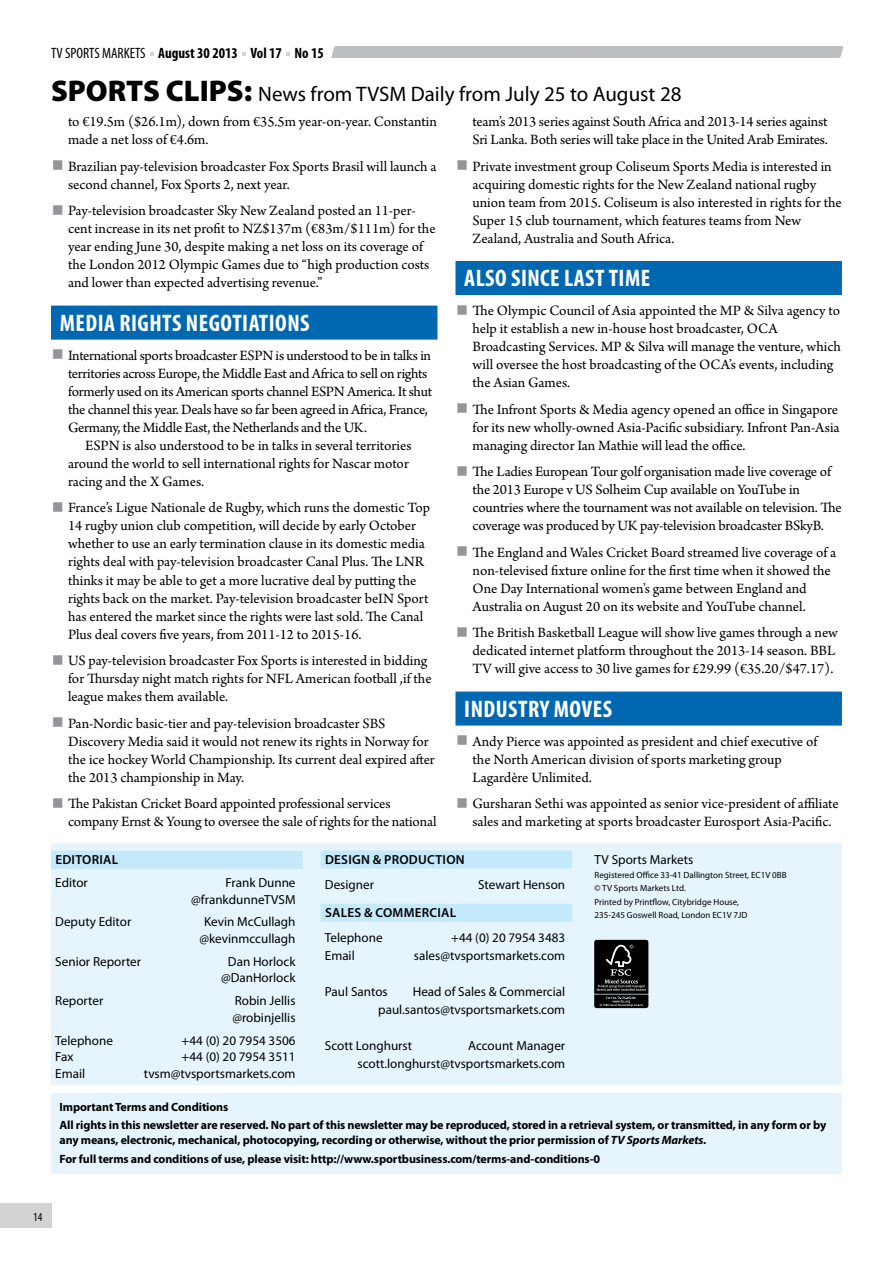
<style>
.page{position:relative;width:893px;height:1263px;background:#fff}
.page>*{position:absolute;margin:0;border:0;box-sizing:border-box;transform-origin:0 0}
.t1{font:700 condensed 24px "Myriad Pro";letter-spacing:.02em;color:#fff}
.t2{font:21px "Myriad Pro";color:#000}
.t3{font:15px/18px "Arno Pro";letter-spacing:-.005em;color:#000}
.t4{font:700 condensed 15px "Myriad Pro";color:#000}
.t5{font:13.2px/16.5px "Myriad Pro";color:#000;text-align:right}
.t6{font:600 13.2px "Myriad Pro";letter-spacing:.02em;color:#000}
.t7{font:700 12px/18.6px "Myriad Pro";letter-spacing:-.01em;color:#000}
.t8{font:condensed 12px "Myriad Pro";color:#000}
.t9{font:9px/13.5px "Myriad Pro";color:#000}
.s1{font-weight:400}
.s2{font-weight:900;font-size:30px}
.s3{font-weight:700;font-size:42px;color:#939598}
.s4{font-style:italic}
</style>
<div class="page">
<div style="left:0;top:1204px;width:51px;height:24px;background:#d1d3d4"></div>
<div style="left:331px;top:46px;width:512px;height:12px;background:#bcbec0"></div>
<div style="left:51px;top:1093px;width:791px;height:81px;background:#e6f5fd"></div>
<div style="left:51px;top:844px;width:791px;height:241px;background:#e6f5fd"></div>
<div style="left:51px;top:851px;width:252px;height:18px;background:#c4e9fb"></div>
<div style="left:321px;top:850px;width:251px;height:18px;background:#c4e9fb"></div>
<div style="left:321px;top:904px;width:251px;height:18px;background:#c4e9fb"></div>
<svg style="left:594px;top:940px;width:54px;height:68px;background:#1e1e1e"></svg>
<div style="left:51px;top:306px;width:386px;height:34px;background:#0068b0"></div>
<div style="left:455px;top:261px;width:387px;height:34px;background:#0068b0"></div>
<div style="left:455px;top:691px;width:387px;height:34px;background:#0068b0"></div>
<p class="t4" style="left:51px;top:44px;width:274px"><span class="s1">TV SPORTS MARKETS</span> AUGUST 30 2013 VOL 17 NO 15</p>
<h2 class="t2" style="left:51px;top:81px;width:632px"><span class="s2">SPORTS CLIPS:</span> News from TVSM Daily from July 25 to August 28</h2>
<p class="t3" style="left:68px;top:114px;width:370px">to €19.5m ($26.1m), down from €35.5m year-on-year. Constantin made a net loss of €4.6m.</p>
<p class="t3" style="left:68px;top:158px;width:370px;text-indent:-17px"><span class="s3">■</span> Brazilian pay-television broadcaster Fox Sports Brasil will launch a second channel, Fox Sports 2, next year.</p>
<p class="t3" style="left:68px;top:203px;width:369px;text-indent:-17px"><span class="s3">■</span> Pay-television broadcaster Sky New Zealand posted an 11-per&shy;cent increase in its net profit to NZ$137m (€83m/$111m) for the year ending June 30, despite making a net loss on its coverage of the London 2012 Olympic Games due to “high production costs and lower than expected advertising revenue.”</p>
<h1 class="t1" style="left:60px;top:308px;width:182px">MEDIA RIGHTS NEGOTIATI</h1>
<h1 class="t1" style="left:275px;top:308px;width:24px">ONS</h1>
<p class="t3" style="left:68px;top:347px;width:366px;text-indent:-17px"><span class="s3">■</span> International sports broadcaster ESPN is understood to be in talks in territories across Europe, the Middle East and Africa to sell on rights formerly used on its American sports channel ESPN America. It shut the channel this year. Deals have so far been agreed in Africa, France, Germany, the Middle East, the Netherlands and the UK.</p>
<p class="t3" style="left:68px;top:437px;width:345px;text-indent:17px">ESPN is also understood to be in talks in several territories around the world to sell international rights for Nascar motor racing and the X Games.</p>
<p class="t3" style="left:68px;top:500px;width:364px;text-indent:-17px"><span class="s3">■</span> France’s Ligue Nationale de Rugby, which runs the domestic Top 14 rugby union club competition, will decide by early October whether to use an early termination clause in its domestic media rights deal with pay-television broadcaster Canal Plus. The LNR thinks it may be able to get a more lucrative deal by putting the rights back on the market. Pay-television broadcaster beIN Sport has entered the market since the rights were last sold. The Canal Plus deal covers five years, from 2011-12 to 2015-16.</p>
<p class="t3" style="left:68px;top:652px;width:365px;text-indent:-17px"><span class="s3">■</span> US pay-television broadcaster Fox Sports is interested in bidding for Thursday night match rights for NFL American football ,if the league makes them available.</p>
<p class="t3" style="left:68px;top:715px;width:368px;text-indent:-17px"><span class="s3">■</span> Pan-Nordic basic-tier and pay-television broadcaster SBS Discovery Media said it would not renew its rights in Norway for the ice hockey World Championship. Its current deal expired after the 2013 championship in May.</p>
<p class="t3" style="left:68px;top:795px;width:370px;text-indent:-17px"><span class="s3">■</span> The Pakistan Cricket Board appointed professional services company Ernst &amp; Young to oversee the sale of rights for the national</p>
<p class="t3" style="left:472px;top:114px;width:357px">team’s 2013 series against South Africa and 2013-14 series against<br>Sri Lanka. Both series will take place in the United Arab Emirates.</p>
<p class="t3" style="left:472px;top:158px;width:371px;text-indent:-17px"><span class="s3">■</span> Private investment group Coliseum Sports Media is interested in acquiring domestic rights for the New Zealand national rugby union team from 2015. Coliseum is also interested in rights for the Super 15 club tournament, which features teams from New Zealand, Australia and South Africa.</p>
<h1 class="t1" style="left:464px;top:263px;width:58px">ALSO SINCE</h1>
<h1 class="t1" style="left:564px;top:263px;width:11px">LAST</h1>
<h1 class="t1" style="left:609px;top:263px;width:12px">TIME</h1>
<p class="t3" style="left:472px;top:302px;width:370px;text-indent:-17px"><span class="s3">■</span> The Olympic Council of Asia appointed the MP &amp; Silva agency to help it establish a new in-house host broadcaster, OCA Broadcasting Services. MP &amp; Silva will manage the venture, which will oversee the host broadcasting of the OCA’s events, including the Asian Games.</p>
<p class="t3" style="left:472px;top:401px;width:369px;text-align:justify;text-indent:-17px"><span class="s3">■</span> The Infront Sports &amp; Media agency opened an office in Singapore for its new wholly-owned Asia-Pacific subsidiary. Infront Pan-Asia managing director Ian Mathie will lead the office.</p>
<p class="t3" style="left:472px;top:463px;width:371px;text-indent:-17px"><span class="s3">■</span> The Ladies European Tour golf organisation made live coverage of the 2013 Europe v US Solheim Cup available on YouTube in countries where the tournament was not available on television. The coverage was produced by UK pay-television broadcaster BSkyB.</p>
<p class="t3" style="left:472px;top:544px;width:365px;text-indent:-17px"><span class="s3">■</span> The England and Wales Cricket Board streamed live coverage of a non-televised fixture online for the first time when it showed the One Day International women’s game between England and Australia on August 20 on its website and YouTube channel.</p>
<p class="t3" style="left:472px;top:625px;width:367px;text-indent:-17px"><span class="s3">■</span> The British Basketball League will show live games through a new dedicated internet platform throughout the 2013-14 season. BBL<br>TV will give access to 30 live games for £29.99 (€35.20/$47.17).</p>
<h1 class="t1" style="left:464px;top:694px;width:129px">IN DUSTRY MOVES</h1>
<p class="t3" style="left:472px;top:733px;width:346px;text-indent:-17px"><span class="s3">■</span> Andy Pierce was appointed as president and chief executive of the North American division of sports marketing group<br>Lagardère Unlimited.</p>
<p class="t3" style="left:472px;top:795px;width:368px;text-indent:-17px"><span class="s3">■</span> Gursharan Sethi was appointed as senior vice-president of affiliate sales and marketing at sports broadcaster Eurosport Asia-Pacific.</p>
<p class="t6" style="left:55px;top:851px;width:8px">EDITORIAL</p>
<p class="t5" style="left:55px;top:874px;width:34px">Editor</p>
<p class="t5" style="left:191px;top:874px;width:106px">Frank Dunne @frankdunneTVSM</p>
<p class="t5" style="left:55px;top:913px;width:78px">Deputy Editor</p>
<p class="t5" style="left:199px;top:913px;width:98px;text-align:center">Kevin McCullagh @kevinmccullagh</p>
<p class="t5" style="left:55px;top:953px;width:87px">Senior Reporter</p>
<p class="t5" style="left:221px;top:953px;width:76px;text-align:center">Dan Horlock @DanHorlock</p>
<p class="t5" style="left:55px;top:992px;width:50px">Reporter</p>
<p class="t5" style="left:232px;top:992px;width:65px;text-align:left">Robin Jellis @robinjellis</p>
<p class="t5" style="left:55px;top:1032px;width:59px">Telephone</p>
<p class="t5" style="left:182px;top:1032px;width:115px">+44 (0) 20 7954 3506</p>
<p class="t5" style="left:55px;top:1048px;width:20px">Fax</p>
<p class="t5" style="left:182px;top:1048px;width:115px">+44 (0) 20 7954 3511</p>
<p class="t5" style="left:55px;top:1065px;width:31px">Email</p>
<p class="t5" style="left:144px;top:1065px;width:153px">tvsm@tvsportsmarkets.com</p>
<p class="t6" style="left:325px;top:851px;width:9px">DESIGN</p>
<p class="t6" style="left:373px;top:851px;width:21px">&amp; PRODUCTION</p>
<p class="t5" style="left:325px;top:876px;width:51px">Designer</p>
<p class="t5" style="left:478px;top:876px;width:89px">Stewart Henson</p>
<p class="t6" style="left:325px;top:904px;width:133px">SALES &amp; COMMERCIAL</p>
<p class="t5" style="left:325px;top:929px;width:59px">Telephone</p>
<p class="t5" style="left:451px;top:929px;width:115px">+44 (0) 20 7954 3483</p>
<p class="t5" style="left:325px;top:947px;width:31px">Email</p>
<p class="t5" style="left:414px;top:947px;width:153px">sales@tvsportsmarkets.com</p>
<p class="t5" style="left:325px;top:983px;width:64px">Paul Santos</p>
<p class="t5" style="left:378px;top:982px;width:188px;line-height:18px">Head of Sales &amp; Commercial paul.santos@tvsportsmarkets.com</p>
<p class="t5" style="left:325px;top:1037px;width:89px">Scott Longhurst</p>
<p class="t5" style="left:358px;top:1036px;width:209px;line-height:18px">Account Manager scott.longhurst@tvsportsmarkets.com</p>
<p class="t5" style="left:595px;top:851px;width:100px">TV Sports Markets</p>
<p class="t9" style="left:595px;top:868px;width:194px">Registered Office 33-41 Dallington Street, EC1V 0BB © TV Sports Markets Ltd.<br>Printed by Printflow, Citybridge House,<br>235-245 Goswell Road, London EC1V 7JD</p>
<p class="t7" style="left:60px;top:1097px;width:768px">Important Terms and Conditions<br>All rights in this newsletter are reserved. No part of this newsletter may be reproduced, stored in a retrieval system, or transmitted, in any form or by</p>
<p class="t7" style="left:60px;top:1130px;width:648px">any means, electronic, mechanical, photocopying, recording or otherwise, without the prior permission of <span class="s4">TV Sports Markets</span>.<br>For full terms and conditions of use, please visit: http://www.sportbusiness.com/terms-and-conditions-0</p>
<p class="t8" style="left:33px;top:1209px;width:11px">14</p>
</div>
